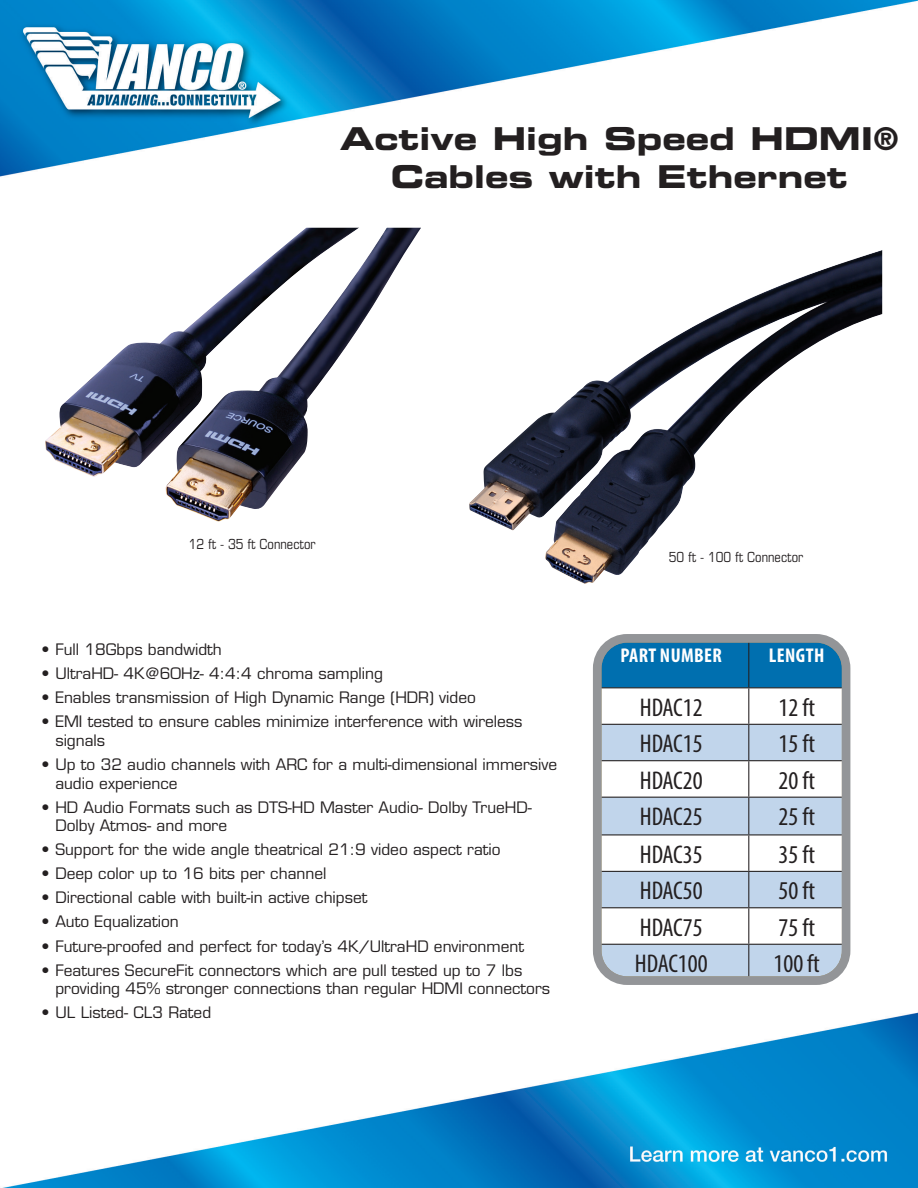
<style>
.page{position:relative;width:918px;height:1188px;background:#fff}
.page>*{position:absolute;margin:0;border:0;box-sizing:border-box;transform-origin:0 0}
.t1{font:31.5px/37.8px "Eurostile LT Std Bold Ex 2";color:#231f20;text-align:center}
.t2{font:condensed 25.65px "Myriad Pro";color:#231f20}
.t3{font:700 condensed 19.95px "Myriad Pro";letter-spacing:.02em;color:#fff}
.t4{font:15.45px/18.5px "Eurostile LT Std";color:#231f20}
.FeaturesBullets{font:condensed 13.95px "Eurostile LT Std";color:#231f20}
</style>
<div class="page">
<img style="left:0;top:0;width:918px;height:1188px">
<div style="left:603px;top:644px;width:237px;height:43px;background:#006faf"></div>
<svg style="left:603px;top:688px;width:237px;height:36px"></svg>
<svg style="left:603px;top:725px;width:237px;height:250px;fill:#c1d5eb"></svg>
<hr style="left:748px;top:643px;width:1px;height:44px;background:#231f20">
<hr style="left:601px;top:687px;width:148px;height:1px;background:#231f20">
<hr style="left:749px;top:687px;width:93px;height:1px;background:#231f20">
<hr style="left:748px;top:688px;width:1px;height:36px;background:#231f20">
<hr style="left:601px;top:724px;width:148px;height:1px;background:#231f20">
<hr style="left:749px;top:724px;width:93px;height:1px;background:#231f20">
<hr style="left:748px;top:725px;width:1px;height:35px;background:#231f20">
<hr style="left:601px;top:760px;width:148px;height:1px;background:#231f20">
<hr style="left:749px;top:760px;width:93px;height:1px;background:#231f20">
<hr style="left:748px;top:761px;width:1px;height:36px;background:#231f20">
<hr style="left:601px;top:797px;width:148px;height:1px;background:#231f20">
<hr style="left:749px;top:797px;width:93px;height:1px;background:#231f20">
<hr style="left:748px;top:798px;width:1px;height:36px;background:#231f20">
<hr style="left:601px;top:834px;width:148px;height:1px;background:#231f20">
<hr style="left:749px;top:834px;width:93px;height:1px;background:#231f20">
<hr style="left:748px;top:835px;width:1px;height:36px;background:#231f20">
<hr style="left:601px;top:871px;width:148px;height:1px;background:#231f20">
<hr style="left:749px;top:871px;width:93px;height:1px;background:#231f20">
<hr style="left:748px;top:872px;width:1px;height:35px;background:#231f20">
<hr style="left:601px;top:907px;width:148px;height:1px;background:#231f20">
<hr style="left:749px;top:907px;width:93px;height:1px;background:#231f20">
<hr style="left:748px;top:908px;width:1px;height:36px;background:#231f20">
<hr style="left:601px;top:944px;width:148px;height:1px;background:#231f20">
<hr style="left:749px;top:944px;width:93px;height:1px;background:#231f20">
<hr style="left:748px;top:945px;width:1px;height:31px;background:#231f20">
<div style="left:593px;top:634px;width:257px;height:351px;border:9px solid #939598;border-radius:30px"></div>
<img style="left:469px;top:250px;width:413px;height:334px">
<img style="left:45px;top:228px;width:376px;height:294px">
<p class="t1" style="left:340px;top:119px;width:560px">Active High Speed HDMI®<br>Cables with Ethernet</p>
<p class="FeaturesBullets" style="left:189px;top:535px;width:128px">12 ft - 35 ft Connector</p>
<p class="FeaturesBullets" style="left:669px;top:548px;width:136px">50 ft - 100 ft Connector</p>
<p class="t4" style="left:41px;top:640px;width:182px">• Full 18Gbps bandwidth</p>
<p class="t4" style="left:41px;top:664px;width:343px">• UltraHD- 4K@60Hz- 4:4:4 chroma sampling</p>
<p class="t4" style="left:41px;top:689px;width:436px">• Enables transmission of High Dynamic Range (HDR) video</p>
<p class="t4" style="left:55px;top:713px;width:469px;text-indent:-14px">• EMI tested to ensure cables minimize interference with wireless signals</p>
<p class="t4" style="left:55px;top:755px;width:503px;text-indent:-14px">• Up to 32 audio channels with ARC for a multi-dimensional immersive audio experience</p>
<p class="t4" style="left:55px;top:798px;width:478px;text-indent:-14px">• HD Audio Formats such as DTS-HD Master Audio- Dolby TrueHD-<br>Dolby Atmos- and more</p>
<p class="t4" style="left:41px;top:840px;width:461px">• Support for the wide angle theatrical 21:9 video aspect ratio</p>
<p class="t4" style="left:41px;top:865px;width:286px">• Deep color up to 16 bits per channel</p>
<p class="t4" style="left:41px;top:889px;width:327px">• Directional cable with built-in active chipset</p>
<p class="t4" style="left:41px;top:913px;width:139px">• Auto Equalization</p>
<p class="t4" style="left:41px;top:937px;width:484px">• Future-proofed and perfect for today’s 4K/UltraHD environment</p>
<p class="t4" style="left:55px;top:961px;width:496px;text-indent:-14px">• Features SecureFit connectors which are pull tested up to 7 lbs providing 45% stronger connections than regular HDMI connectors</p>
<p class="t4" style="left:41px;top:1003px;width:171px">• UL Listed- CL3 Rated</p>
<p class="t3" style="left:621px;top:643px;width:103px">PART NUMBER</p>
<p class="t3" style="left:769px;top:643px;width:57px">LENGTH</p>
<p class="t2" style="left:640px;top:692px;width:64px">HDAC12</p>
<p class="t2" style="left:779px;top:692px;width:38px">12 ft</p>
<p class="t2" style="left:640px;top:728px;width:64px">HDAC15</p>
<p class="t2" style="left:779px;top:728px;width:38px">15 ft</p>
<p class="t2" style="left:640px;top:765px;width:64px">HDAC20</p>
<p class="t2" style="left:779px;top:765px;width:38px">20 ft</p>
<p class="t2" style="left:640px;top:801px;width:64px">HDAC25</p>
<p class="t2" style="left:779px;top:801px;width:38px">25 ft</p>
<p class="t2" style="left:640px;top:839px;width:64px">HDAC35</p>
<p class="t2" style="left:779px;top:839px;width:38px">35 ft</p>
<p class="t2" style="left:640px;top:875px;width:64px">HDAC50</p>
<p class="t2" style="left:779px;top:875px;width:38px">50 ft</p>
<p class="t2" style="left:640px;top:912px;width:64px">HDAC75</p>
<p class="t2" style="left:779px;top:912px;width:38px">75 ft</p>
<p class="t2" style="left:635px;top:948px;width:74px">HDAC100</p>
<p class="t2" style="left:774px;top:948px;width:48px">100 ft</p>
</div>
